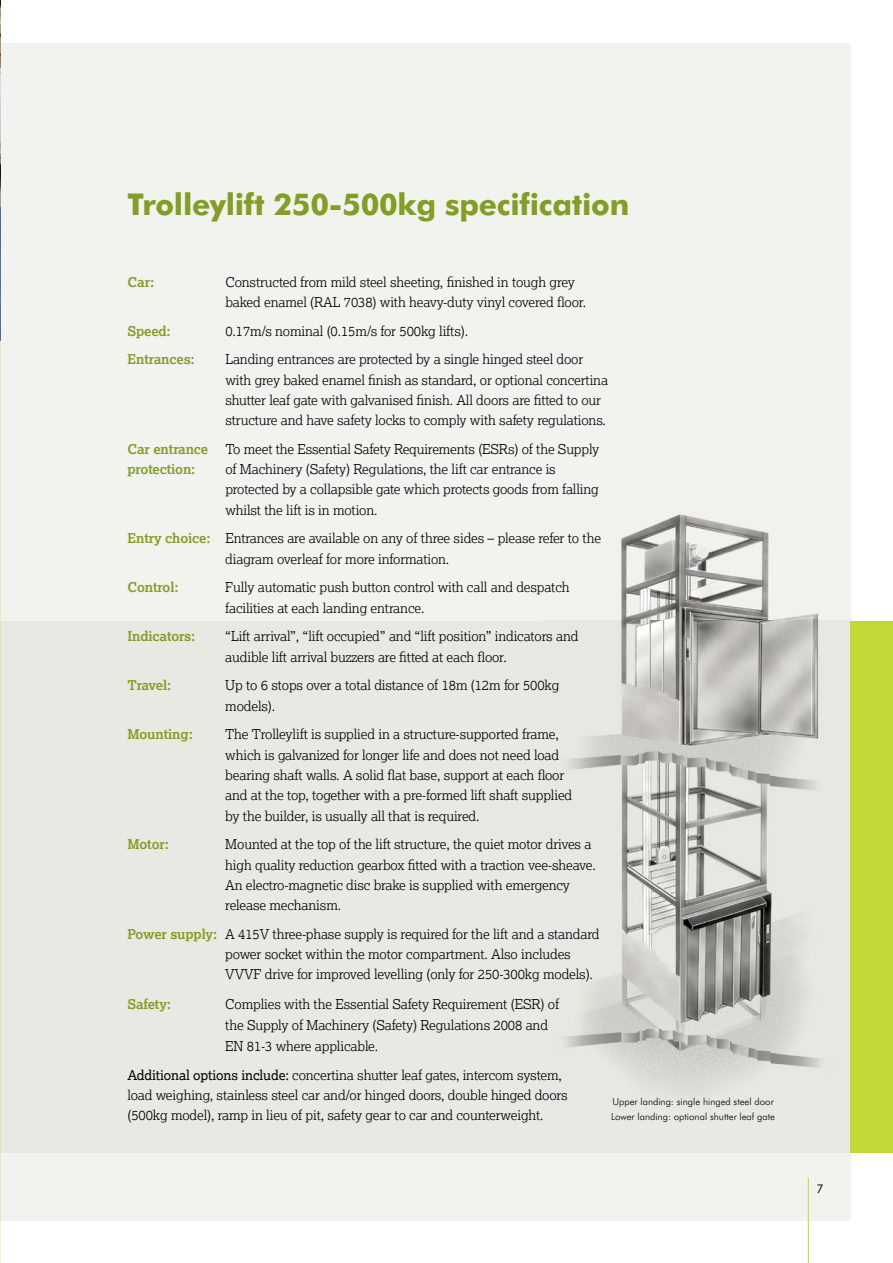
<style>
.page{position:relative;width:893px;height:1263px;background:#fff}
.page>*{position:absolute;margin:0;border:0;box-sizing:border-box;transform-origin:0 0}
.t1{font:700 30px "Futura BT";letter-spacing:-.01em;color:#839e25}
.t2{font:300 13.5px/20.2px "Lexia";letter-spacing:-.01em;color:#000}
.t3{font:700 13.5px "Lexia";letter-spacing:-.01em;color:#839e25}
.t4{font:12px "Futura BT";color:#000}
.t5{font:300 9.75px/15px "Futura BT";color:#000}
.s1{font-weight:700;color:#839e25}
.s2{font-weight:400}
</style>
<div class="page">
<div style="left:0;top:43px;width:850px;height:1177px;background:#f2f2ef"></div>
<div style="left:0;top:621px;width:850px;height:531px;background:#e9e8e3"></div>
<div style="left:850px;top:621px;width:43px;height:531px;background:#c1d837"></div>
<svg style="left:0;top:0;width:1px;height:1263px"></svg>
<img style="left:543px;top:514px;width:302px;height:583px">
<hr style="left:808px;top:1178px;width:1px;height:85px;background:#c1d837">
<h1 class="t1" style="left:128px;top:186px;width:503px">Trolleylift 250-500kg specification</h1>
<p class="t3" style="left:128px;top:273px;width:28px">Car:</p>
<p class="t2" style="left:225px;top:271px;width:363px">Constructed from mild steel sheeting, finished in tough grey baked enamel (RAL 7038) with heavy-duty vinyl covered floor.</p>
<p class="t3" style="left:128px;top:322px;width:45px">Speed:</p>
<p class="t2" style="left:225px;top:320px;width:244px">0.17m/s nominal (0.15m/s for 500kg lifts).</p>
<p class="t3" style="left:128px;top:351px;width:69px">Entrances:</p>
<p class="t2" style="left:225px;top:349px;width:384px">Landing entrances are protected by a single hinged steel door with grey baked enamel finish as standard, or optional concertina shutter leaf gate with galvanised finish. All doors are fitted to our structure and have safety locks to comply with safety regulations.</p>
<p class="t3" style="left:128px;top:440px;width:82px">Car entrance</p>
<p class="t2" style="left:225px;top:438px;width:375px">To meet the Essential Safety Requirements (ESRs) of the Supply</p>
<p class="t3" style="left:128px;top:461px;width:69px">protection:</p>
<p class="t2" style="left:225px;top:459px;width:375px">of Machinery (Safety) Regulations, the lift car entrance is protected by a collapsible gate which protects goods from falling whilst the lift is in motion.</p>
<p class="t2" style="left:225px;top:528px;width:377px;text-indent:-98px"><span class="s1">Entry choice:</span> Entrances are available on any of three sides – please refer to the diagram overleaf for more information.</p>
<p class="t3" style="left:128px;top:579px;width:53px">Control:</p>
<p class="t2" style="left:225px;top:577px;width:346px">Fully automatic push button control with call and despatch facilities at each landing entrance.</p>
<p class="t3" style="left:128px;top:628px;width:69px">Indicators:</p>
<p class="t2" style="left:225px;top:626px;width:355px">“Lift arrival”, “lift occupied” and “lift position” indicators and audible lift arrival buzzers are fitted at each floor.</p>
<p class="t3" style="left:128px;top:677px;width:45px">Travel:</p>
<p class="t2" style="left:225px;top:675px;width:336px">Up to 6 stops over a total distance of 18m (12m for 500kg models).</p>
<p class="t3" style="left:128px;top:726px;width:67px">Mounting:</p>
<p class="t2" style="left:225px;top:724px;width:348px">The Trolleylift is supplied in a structure-supported frame, which is galvanized for longer life and does not need load bearing shaft walls. A solid flat base, support at each floor and at the top, together with a pre-formed lift shaft supplied by the builder, is usually all that is required.</p>
<p class="t3" style="left:127px;top:836px;width:43px">Motor:</p>
<p class="t2" style="left:225px;top:834px;width:372px">Mounted at the top of the lift structure, the quiet motor drives a high quality reduction gearbox fitted with a traction vee-sheave.<br>An electro-magnetic disc brake is supplied with emergency release mechanism.</p>
<p class="t2" style="left:225px;top:923px;width:376px;text-indent:-98px"><span class="s1">Power supply:</span> A 415V three-phase supply is required for the lift and a standard power socket within the motor compartment. Also includes<br>VVVF drive for improved levelling (only for 250-300kg models).</p>
<p class="t3" style="left:127px;top:995px;width:45px">Safety:</p>
<p class="t2" style="left:225px;top:993px;width:335px;line-height:21px">Complies with the Essential Safety Requirement (ESR) of the Supply of Machinery (Safety) Regulations 2008 and<br>EN 81-3 where applicable.</p>
<p class="t2" style="left:127px;top:1064px;width:442px"><span class="s2">Additional options include:</span> concertina shutter leaf gates, intercom system, load weighing, stainless steel car and/or hinged doors, double hinged doors (500kg model), ramp in lieu of pit, safety gear to car and counterweight.</p>
<p class="t5" style="left:611px;top:1093px;width:165px">Upper landing: single hinged steel door<br>Lower landing: optional shutter leaf gate</p>
<p class="t4" style="left:816px;top:1182px;width:9px">7</p>
</div>
